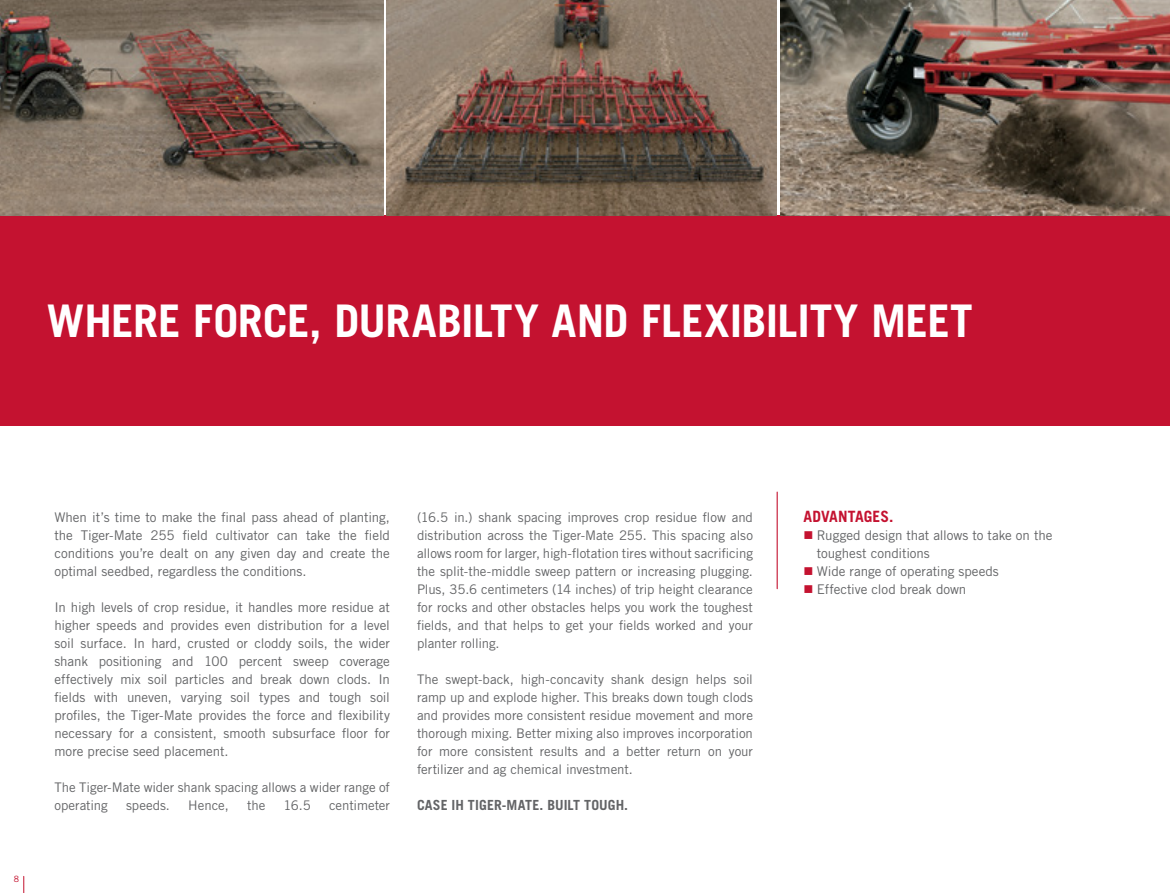
<style>
.page{position:relative;width:1170px;height:893px;background:#fff}
.page>*{position:absolute;margin:0;border:0;box-sizing:border-box;transform-origin:0 0}
.t1{font:700 45px "Trade Gothic LT Pro";letter-spacing:-.005em;color:#fff}
.t2{font:700 15.6px "Trade Gothic LT Std";letter-spacing:.005em;color:#c41230}
.t3{font:700 13.95px "Trade Gothic LT Pro";letter-spacing:.005em;color:#636466}
.t4{font:13.35px/18px "Trade Gothic LT Pro";color:#636466;text-align:justify}
.t5{font:13.35px/18px "Trade Gothic LT Std";letter-spacing:-.005em;color:#636466}
.t6{font:13.2px/18px "Trade Gothic LT Pro";letter-spacing:-.005em;color:#636466;text-align:justify}
.t7{font:8.7px "Trade Gothic LT Pro";color:#c4122f}
.s1{font-size:13.2px}
</style>
<div class="page">
<div style="left:0;top:215px;width:1169px;height:211px;background:#c41230"></div>
<img style="left:0;top:0;width:383px;height:216px">
<img style="left:387px;top:0;width:389px;height:216px">
<img style="left:780px;top:0;width:389px;height:216px">
<hr style="left:776px;top:492px;width:1px;height:97px;background:#c41230">
<svg style="left:23px;top:876px;width:1px;height:17px"></svg>
<h1 class="t1" style="left:47px;top:293px;width:927px">WHERE FORCE, DURABILTY AND FLEXIBILITY MEET</h1>
<p class="t7" style="left:14px;top:874px;width:7px">8</p>
<p class="t4" style="left:54px;top:508px;width:337px">When it’s time to make the final pass ahead of planting, the Tiger-Mate 255 field cultivator can take the field conditions you’re dealt on any given day and create the optimal seedbed, regardless <span class="s1">the</span> conditions.</p>
<p class="t4" style="left:54px;top:598px;width:337px">In high levels of crop residue, it handles more residue at higher speeds and provides even distribution for a level soil surface. In hard, crusted or cloddy soils, the wider shank positioning and 100 percent sweep coverage effectively mix soil particles and break down clods. In fields with uneven, varying soil types and tough soil profiles, the Tiger-Mate provides the force and flexibility necessary for a consistent, smooth subsurface floor for more precise seed placement.</p>
<p class="t6" style="left:54px;top:778px;width:337px">The Tiger-Mate wider shank spacing allows a wider range of operating</p>
<p class="t6" style="left:126px;top:796px;width:45px">speeds.</p>
<p class="t6" style="left:188px;top:796px;width:42px">Hence,</p>
<p class="t6" style="left:247px;top:796px;width:20px">the</p>
<p class="t6" style="left:283px;top:796px;width:29px">16.5</p>
<p class="t6" style="left:329px;top:796px;width:62px">centimeter</p>
<p class="t6" style="left:417px;top:508px;width:337px">(16.5 in.) shank spacing improves crop residue flow and distribution across the Tiger-Mate 255. This spacing also allows room for larger, high-flotation tires without sacrificing the split-the-middle sweep pattern or increasing plugging.<br>Plus, 35.6 centimeters (14 inches) of trip height clearance for rocks and other obstacles helps you work the toughest fields, and that helps to get your fields worked and your planter rolling.</p>
<p class="t6" style="left:417px;top:670px;width:337px">The swept-back, high-concavity shank design helps soil ramp up and explode higher. This breaks down tough clods and provides more consistent residue movement and more thorough mixing. Better mixing also improves incorporation for more consistent results and a better return on your fertilizer and ag chemical investment.</p>
<p class="t3" style="left:417px;top:796px;width:213px">CASE IH TIGER-MATE. BUILT TOUGH.</p>
<p class="t2" style="left:803px;top:507px;width:91px">ADVANTAGES.</p>
<p class="t5" style="left:816px;top:526px;width:237px">Rugged design that allows to take on the toughest conditions<br>Wide range of operating speeds<br>Effective clod break down</p>
</div>
